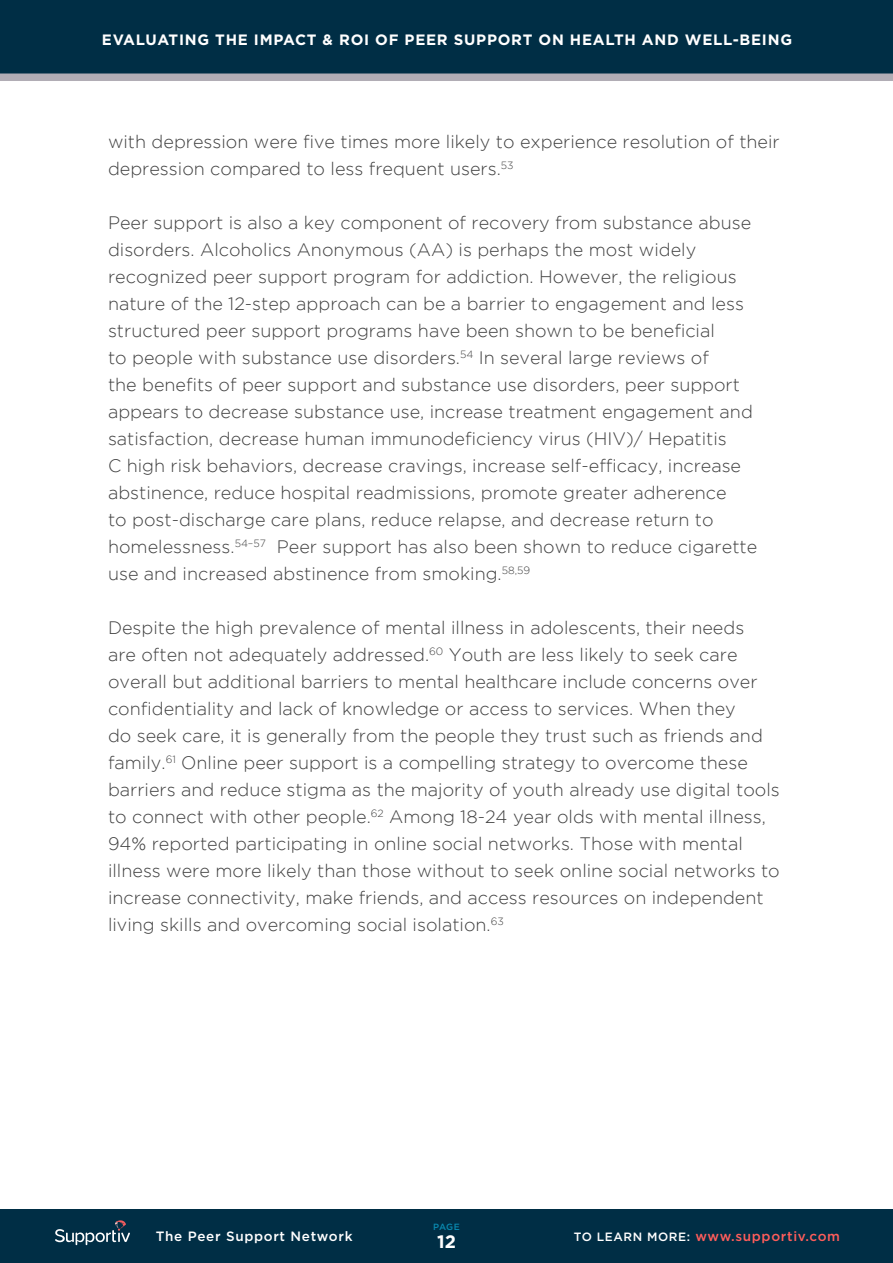
<style>
.page{position:relative;width:893px;height:1263px;background:#fff}
.page>*{position:absolute;margin:0;border:0;box-sizing:border-box;transform-origin:0 0}
.t1{font:300 18px/27px "Gotham";color:#404040}
.t2{font:700 18px "Gotham";color:#fff}
.t3{font:700 15px "Gotham";letter-spacing:.05em;color:#fff}
.t4{font:500 13.5px "Gotham";letter-spacing:.05em;color:#fe5d5b}
.t5{font:500 13.5px "Gotham";letter-spacing:.05em;color:#fff}
.t6{font:500 9px "Gotham";color:#0989af}
.s1{font-size:12px;color:#fff}
</style>
<div class="page">
<svg style="left:0;top:0;width:893px;height:81px;background:#10394f"></svg>
<div style="left:0;top:1209px;width:893px;height:54px;background:#002e45"></div>
<svg style="left:55px;top:1220px;width:75px;height:25px"></svg>
<p class="t3" style="left:102px;top:31px;width:692px">EVALUATING THE IMPACT &amp; ROI OF PEER SUPPORT ON HEALTH AND WELL-BEING</p>
<p class="t1" style="left:108px;top:128px;width:673px">with depression were five times more likely to experience resolution of their depression compared to less frequent users.<sup>53</sup></p>
<p class="t1" style="left:108px;top:209px;width:651px">Peer support is also a key component of recovery from substance abuse disorders. Alcoholics Anonymous (AA) is perhaps the most widely recognized peer support program for addiction. However, the religious nature of the 12-step approach can be a barrier to engagement and less structured peer support programs have been shown to be beneficial<br>to people with substance use disorders.<sup>54</sup> In several large reviews of<br>the benefits of peer support and substance use disorders, peer support appears to decrease substance use, increase treatment engagement and satisfaction, decrease human immunodeficiency virus (HIV)/ Hepatitis<br>C high risk behaviors, decrease cravings, increase self-efficacy, increase abstinence, reduce hospital readmissions, promote greater adherence<br>to post-discharge care plans, reduce relapse, and decrease return to homelessness.<sup>54–57</sup> Peer support has also been shown to reduce cigarette use and increased abstinence from smoking.<sup>58,59</sup></p>
<p class="t1" style="left:108px;top:614px;width:673px">Despite the high prevalence of mental illness in adolescents, their needs<br>are often not adequately addressed.<sup>60</sup> Youth are less likely to seek care overall but additional barriers to mental healthcare include concerns over confidentiality and lack of knowledge or access to services. When they<br>do seek care, it is generally from the people they trust such as friends and family.<sup>61</sup> Online peer support is a compelling strategy to overcome these barriers and reduce stigma as the majority of youth already use digital tools to connect with other people.<sup>62</sup> Among 18-24 year olds with mental illness, 94% reported participating in online social networks. Those with mental illness were more likely than those without to seek online social networks to increase connectivity, make friends, and access resources on independent living skills and overcoming social isolation.<sup>63</sup></p>
<p class="t6" style="left:433px;top:1222px;width:28px">PAGE</p>
<p class="t2" style="left:437px;top:1231px;width:20px">12</p>
<p class="t5" style="left:156px;top:1229px;width:198px">The Peer Support Network</p>
<p class="t4" style="left:574px;top:1229px;width:268px"><span class="s1">TO LEARN MORE:</span> www.supportiv.com</p>
</div>
